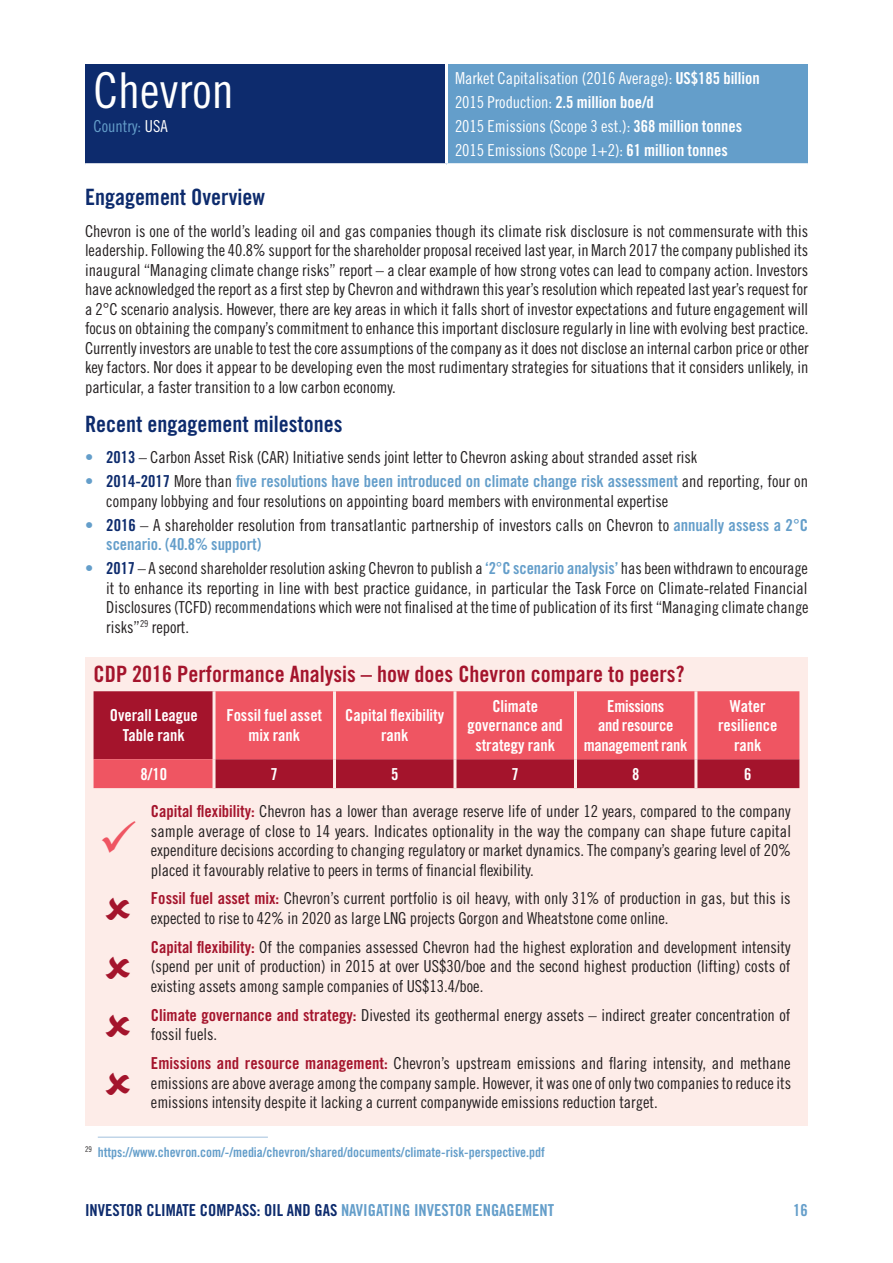
<style>
.page{position:relative;width:893px;height:1263px;background:#fff}
.page>*{position:absolute;margin:0;border:0;box-sizing:border-box;transform-origin:0 0}
.t1{font:49.5px "Trade Gothic LT Std Cn 18";color:#fff}
.t2{font:22.5px "Trade Gothic LT Std Bd Cn 20";color:#a4142c}
.t3{font:22.5px "Trade Gothic LT Std Bd Cn 20";color:#0d2b6d}
.t4{font:16.5px/19.5px "Trade Gothic LT Std Cn 18";color:#231f20;text-align:justify}
.t5{font:16.5px/24px "Trade Gothic LT Std Cn 18";color:#fff}
.t6{font:16.5px/19.5px "Trade Gothic LT Std Bd Cn 20";color:#fff;text-align:center}
.t7{font:16.5px "Trade Gothic LT Std Bd Cn 20";color:#649eca}
.t8{font:16.5px "Trade Gothic LT Std Bd Cn 20";color:#0d2b6d}
.t9{font:16.5px/19.5px "Trade Gothic LT Std Bd Cn 20";letter-spacing:-.02em;color:#fff;text-align:center}
.t10{font:16.5px "Trade Gothic LT Std Cn 18";color:#649eca}
.t11{font:13.5px "Trade Gothic LT Std Bd Cn 20";color:#649eca}
.s1{color:#fff}
.s2{font-family:"Trade Gothic LT Std Bd Cn 20"}
.s3{color:#649eca}
.s4{font-family:"Trade Gothic LT Std Bd Cn 20";color:#0d2b6d}
.s5{font-family:"Trade Gothic LT Std Cn 18"}
.s6{color:#0d2b6d}
.s7{font-family:"Trade Gothic LT Std Cn 18";color:#231f20}
.s8{font-family:"Trade Gothic LT Std Bd Cn 20";color:#649eca}
.s9{font-family:"Trade Gothic LT Std Bd Cn 20";color:#a4142c}
</style>
<div class="page">
<div style="left:85px;top:64px;width:361px;height:101px;background:#0d2b6d"></div>
<div style="left:446px;top:64px;width:362px;height:101px;background:#649eca"></div>
<hr style="left:445px;top:64px;width:3px;height:99px;background:#fff">
<hr style="left:85px;top:163px;width:361px;height:3px;background:#fff">
<hr style="left:446px;top:163px;width:362px;height:3px;background:#fff">
<div style="left:85px;top:657px;width:723px;height:468px;background:#fdece8"></div>
<svg style="left:94px;top:691px;width:705px;height:97px;background:#d33e4f"></svg>
<hr style="left:213px;top:691px;width:3px;height:68px;background:#fdece8">
<hr style="left:333px;top:691px;width:3px;height:68px;background:#fdece8">
<hr style="left:453px;top:691px;width:3px;height:68px;background:#fdece8">
<hr style="left:574px;top:691px;width:3px;height:68px;background:#fdece8">
<hr style="left:694px;top:691px;width:3px;height:68px;background:#fdece8">
<hr style="left:213px;top:759px;width:3px;height:29px;background:#fdece8">
<hr style="left:333px;top:759px;width:3px;height:29px;background:#fdece8">
<hr style="left:453px;top:759px;width:3px;height:29px;background:#fdece8">
<hr style="left:574px;top:759px;width:3px;height:29px;background:#fdece8">
<hr style="left:694px;top:759px;width:3px;height:29px;background:#fdece8">
<hr style="left:98px;top:1136px;width:170px;height:2px;background:#acc7e1">
<h1 class="t1" style="left:94px;top:61px;width:142px">Chevron</h1>
<p class="t10" style="left:94px;top:116px;width:76px">Country: <span class="s1">USA</span></p>
<p class="t5" style="left:455px;top:66px;width:306px">Market Capitalisation (2016 Average): <span class="s2">US$185 billion </span>2015 Production: <span class="s2">2.5 million boe/d<br></span>2015 Emissions (Scope 3 est.): <span class="s2">368 million tonnes </span>2015 Emissions (Scope 1+2): <span class="s2">61 million tonnes</span></p>
<h2 class="t3" style="left:85px;top:184px;width:181px">Engagement Overview</h2>
<p class="t4" style="left:85px;top:221px;width:725px">Chevron is one of the world’s leading oil and gas companies though its climate risk disclosure is not commensurate with this leadership. Following the 40.8% support for the shareholder proposal received last year, in March 2017 the company published its inaugural “Managing climate change risks” report – a clear example of how strong votes can lead to company action. Investors have acknowledged the report as a first step by Chevron and withdrawn this year’s resolution which repeated last year’s request for a 2°C scenario analysis. However, there are key areas in which it falls short of investor expectations and future engagement will focus on obtaining the company’s commitment to enhance this important disclosure regularly in line with evolving best practice.<br>Currently investors are unable to test the core assumptions of the company as it does not disclose an internal carbon price or other key factors. Nor does it appear to be developing even the most rudimentary strategies for situations that it considers unlikely, in particular, a faster transition to a low carbon economy.</p>
<h2 class="t3" style="left:85px;top:410px;width:259px">Recent engagement milestones</h2>
<p class="t4" style="left:85px;top:447px;width:614px"><span class="s3">•</span> <span class="s4">2013</span> – Carbon Asset Risk (CAR) Initiative sends joint letter to Chevron asking about stranded asset risk</p>
<p class="t7" style="left:85px;top:471px;width:724px"><span class="s5">•</span> <span class="s6">2014-2017</span> <span class="s7">More than</span> five resolutions have been introduced on climate change risk assessment <span class="s7">and reporting, four on</span></p>
<p class="t4" style="left:106px;top:491px;width:563px">company lobbying and four resolutions on appointing board members with environmental expertise</p>
<p class="t4" style="left:85px;top:515px;width:724px"><span class="s3">•</span> <span class="s4">2016</span> – A shareholder resolution from transatlantic partnership of investors calls on Chevron to <span class="s8">annually assess a 2°C</span></p>
<p class="t7" style="left:106px;top:534px;width:157px">scenario. (40.8% support)</p>
<p class="t4" style="left:106px;top:558px;width:704px;text-indent:-21px"><span class="s3">•</span> <span class="s4">2017</span> – A second shareholder resolution asking Chevron to publish a <span class="s8">‘2°C scenario analysis’</span> has been withdrawn to encourage it to enhance its reporting in line with best practice guidance, in particular the Task Force on Climate-related Financial Disclosures (TCFD) recommendations which were not finalised at the time of publication of its first “Managing climate change risks”<sup>29</sup> report.</p>
<h2 class="t2" style="left:94px;top:660px;width:592px">CDP 2016 Performance Analysis – how does Chevron compare to peers?</h2>
<p class="t6" style="left:110px;top:706px;width:90px">Overall League<br>Table rank</p>
<p class="t6" style="left:226px;top:706px;width:97px">Fossil fuel asset mix rank</p>
<p class="t6" style="left:345px;top:706px;width:100px">Capital flexibility rank</p>
<p class="t6" style="left:468px;top:696px;width:97px">Climate governance and strategy rank</p>
<p class="t9" style="left:584px;top:696px;width:105px">Emissions<br>and resource management rank</p>
<p class="t6" style="left:718px;top:696px;width:61px">Water resilience rank</p>
<p class="t6" style="left:141px;top:764px;width:28px">8/10</p>
<p class="t6" style="left:271px;top:764px;width:9px">7</p>
<p class="t6" style="left:391px;top:764px;width:9px">5</p>
<p class="t6" style="left:512px;top:764px;width:9px">7</p>
<p class="t6" style="left:632px;top:764px;width:9px">8</p>
<p class="t6" style="left:744px;top:764px;width:9px">6</p>
<p class="t4" style="left:151px;top:801px;width:642px"><span class="s9">Capital flexibility:</span> Chevron has a lower than average reserve life of under 12 years, compared to the company sample average of close to 14 years. Indicates optionality in the way the company can shape future capital expenditure decisions according to changing regulatory or market dynamics. The company’s gearing level of 20% placed it favourably relative to peers in terms of financial flexibility.</p>
<p class="t4" style="left:151px;top:889px;width:641px"><span class="s9">Fossil fuel asset mix:</span> Chevron’s current portfolio is oil heavy, with only 31% of production in gas, but this is expected to rise to 42% in 2020 as large LNG projects Gorgon and Wheatstone come online.</p>
<p class="t4" style="left:151px;top:937px;width:641px"><span class="s9">Capital flexibility:</span> Of the companies assessed Chevron had the highest exploration and development intensity (spend per unit of production) in 2015 at over US$30/boe and the second highest production (lifting) costs of existing assets among sample companies of US$13.4/boe.</p>
<p class="t4" style="left:151px;top:1005px;width:641px"><span class="s9">Climate governance and strategy:</span> Divested its geothermal energy assets – indirect greater concentration of fossil fuels.</p>
<p class="t4" style="left:151px;top:1053px;width:642px"><span class="s9">Emissions and resource management:</span> Chevron’s upstream emissions and flaring intensity, and methane emissions are above average among the company sample. However, it was one of only two companies to reduce its emissions intensity despite it lacking a current companywide emissions reduction target.</p>
<p class="t11" style="left:85px;top:1144px;width:461px"><sup>29</sup> https://www.chevron.com/-/media/chevron/shared/documents/climate-risk-perspective.pdf</p>
<p class="t8" style="left:85px;top:1200px;width:471px">INVESTOR CLIMATE COMPASS: OIL AND GAS <span class="s3">NAVIGATING INVESTOR ENGAGEMENT</span></p>
<p class="t7" style="left:793px;top:1200px;width:16px">16</p>
</div>
